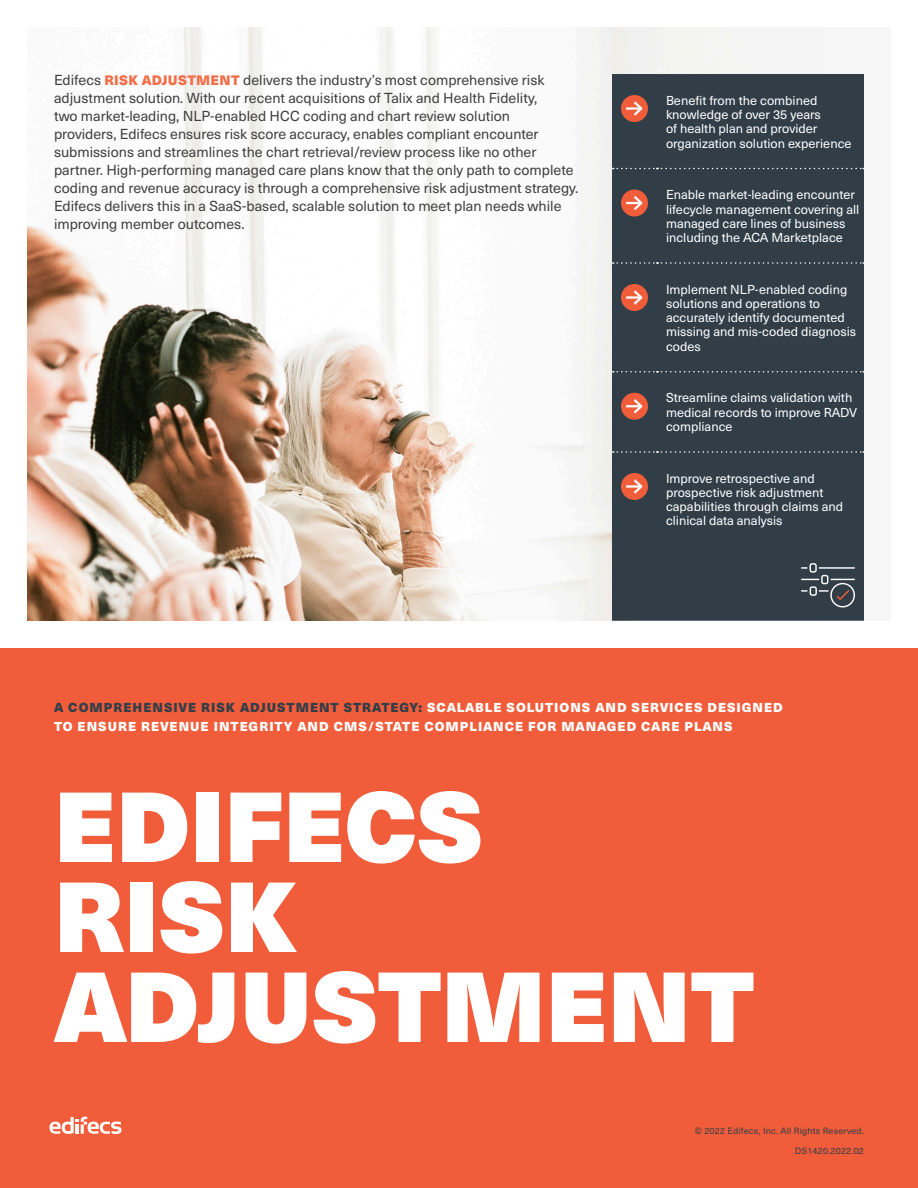
<style>
.page{position:relative;width:918px;height:1188px;background:#fff}
.page>*{position:absolute;margin:0;border:0;box-sizing:border-box;transform-origin:0 0}
.FAT_HEAD{font:97.5px/90px "Neue Haas Unica Pro X Black";color:#fff}
.body{font:14.25px/18px "Neue Haas Unica Pro";color:#3e3e3f}
.BULLETS{font:12.75px/14.2px "Neue Haas Unica Pro";color:#fff}
.Head_3{font:900 12.75px/19.5px "Neue Haas Unica Pro";letter-spacing:.08em;color:#fff}
.BULLETS-2{font:9px "Neue Haas Unica Pro";letter-spacing:.02em;color:#313e48}
.s1{font-weight:900;font-size:13.5px;color:#f36e4a}
.s2{color:#313e48}
</style>
<div class="page">
<div style="left:0;top:648px;width:918px;height:540px;background:#f15c3a"></div>
<div style="left:27px;top:27px;width:864px;height:594px;background:#f6f6f6"></div>
<img style="left:27px;top:148px;width:585px;height:473px">
<svg style="left:50px;top:1116px;width:71px;height:18px"></svg>
<div style="left:612px;top:74px;width:252px;height:547px;background:#313e48"></div>
<svg style="left:613px;top:168px;width:251px;height:1px"></svg>
<svg style="left:613px;top:262px;width:251px;height:2px"></svg>
<svg style="left:613px;top:371px;width:251px;height:1px"></svg>
<svg style="left:613px;top:451px;width:251px;height:2px"></svg>
<div style="left:621px;top:95px;width:27px;height:27px;background:#f15c3a;border-radius:50%"></div>
<hr style="left:626px;top:107px;width:15px;height:3px;background:#fff">
<svg style="left:631px;top:99px;width:14px;height:19px"></svg>
<div style="left:621px;top:190px;width:27px;height:27px;background:#f15c3a;border-radius:50%"></div>
<svg style="left:626px;top:194px;width:19px;height:19px"></svg>
<div style="left:621px;top:284px;width:27px;height:27px;background:#f15c3a;border-radius:50%"></div>
<hr style="left:626px;top:296px;width:15px;height:3px;background:#fff">
<svg style="left:631px;top:288px;width:14px;height:19px"></svg>
<div style="left:621px;top:393px;width:27px;height:27px;background:#f15c3a;border-radius:50%"></div>
<svg style="left:626px;top:397px;width:19px;height:19px"></svg>
<div style="left:621px;top:473px;width:27px;height:27px;background:#f15c3a;border-radius:50%"></div>
<hr style="left:626px;top:485px;width:15px;height:3px;background:#fff">
<svg style="left:631px;top:477px;width:14px;height:19px"></svg>
<svg style="left:801px;top:563px;width:54px;height:45px;background:#505a62"></svg>
<p class="body" style="left:54px;top:71px;width:526px">Edifecs <span class="s1">RISK ADJUSTMENT</span> delivers the industry’s most comprehensive risk adjustment solution. With our recent acquisitions of Talix and Health Fidelity,<br>two market-leading, NLP-enabled HCC coding and chart review solution<br>providers, Edifecs ensures risk score accuracy, enables compliant encounter submissions and streamlines the chart retrieval/review process like no other partner. High-performing managed care plans know that the only path to complete coding and revenue accuracy is through a comprehensive risk adjustment strategy.<br>Edifecs delivers this in a SaaS-based, scalable solution to meet plan needs while improving member outcomes.</p>
<p class="BULLETS" style="left:666px;top:93px;width:187px">Benefit from the combined knowledge of over 35 years<br>of health plan and provider organization solution experience</p>
<p class="BULLETS" style="left:666px;top:188px;width:195px">Enable market-leading encounter lifecycle management covering all managed care lines of business including the ACA Marketplace</p>
<p class="BULLETS" style="left:666px;top:282px;width:192px">Implement NLP-enabled coding solutions and operations to accurately identify documented missing and mis-coded diagnosis codes</p>
<p class="BULLETS" style="left:666px;top:391px;width:193px">Streamline claims validation with medical records to improve RADV compliance</p>
<p class="BULLETS" style="left:666px;top:471px;width:179px">Improve retrospective and prospective risk adjustment capabilities through claims and clinical data analysis</p>
<p class="Head_3" style="left:54px;top:698px;width:730px"><span class="s2">A COMPREHENSIVE RISK ADJUSTMENT STRATEGY:</span> SCALABLE SOLUTIONS AND SERVICES DESIGNED<br>TO ENSURE REVENUE INTEGRITY AND CMS/STATE COMPLIANCE FOR MANAGED CARE PLANS</p>
<p class="FAT_HEAD" style="left:54px;top:785px;width:702px">EDIFECS<br>RISK<br>ADJUSTMENT</p>
<p class="BULLETS-2" style="left:695px;top:1125px;width:171px">© 2022 Edifecs, Inc. All Rights Reserved.</p>
<p class="BULLETS-2" style="left:795px;top:1145px;width:71px">DS1420.2022.02</p>
</div>
